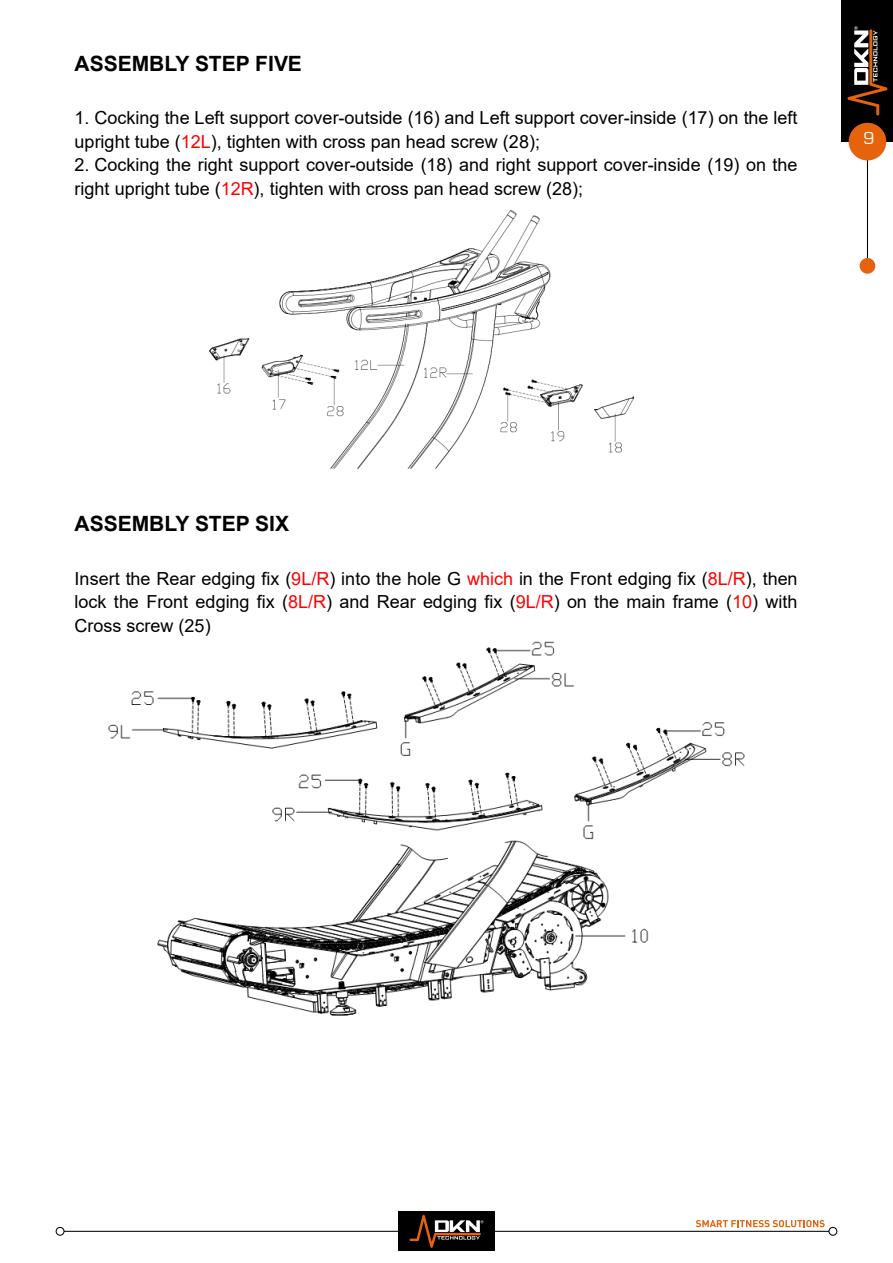
<style>
.page{position:relative;width:893px;height:1263px;background:#fff}
.page>*{position:absolute;margin:0;border:0;box-sizing:border-box;transform-origin:0 0}
.t1{font:700 21px "Arial";color:#000}
.t2{font:18px/23.4px "Arial";color:#000}
.t3{font:18px "Eurostar";color:#fff}
.s1{color:#f00}
</style>
<div class="page">
<hr style="left:60px;top:1231px;width:773px;height:1px;background:#000">
<svg style="left:56px;top:1227px;width:9px;height:9px"></svg>
<div style="left:398px;top:1212px;width:97px;height:39px;background:#000"></div>
<svg style="left:409px;top:1215px;width:74px;height:33px"></svg>
<svg style="left:696px;top:1220px;width:141px;height:16px"></svg>
<hr style="left:0;top:0;width:1px;height:142px;background:#000">
<div style="left:842px;top:0;width:51px;height:142px;background:#000"></div>
<svg style="left:847px;top:26px;width:40px;height:90px"></svg>
<hr style="left:867px;top:145px;width:1px;height:127px;background:#000">
<div style="left:849px;top:123px;width:37px;height:37px;background:#e6630c;border-radius:50%"></div>
<div style="left:860px;top:258px;width:15px;height:16px;background:#e6630c;border-radius:50%"></div>
<img style="left:209px;top:210px;width:425px;height:259px">
<img style="left:108px;top:641px;width:637px;height:375px">
<p class="t1" style="left:75px;top:49px;width:229px">ASSEMBLY STEP FIVE</p>
<p class="t2" style="left:75px;top:106px;width:725px">1. Cocking the Left support cover-outside (16) and Left support cover-inside (17) on the left upright tube (<span class="s1">12L</span>), tighten with cross pan head screw (28);</p>
<p class="t2" style="left:75px;top:153px;width:724px">2. Cocking the right support cover-outside (18) and right support cover-inside (19) on the right upright tube (<span class="s1">12R</span>), tighten with cross pan head screw (28);</p>
<p class="t3" style="left:863px;top:127px;width:13px">9</p>
<p class="t1" style="left:75px;top:509px;width:216px">ASSEMBLY STEP SIX</p>
<p class="t2" style="left:75px;top:567px;width:724px;text-align:justify">Insert the Rear edging fix (<span class="s1">9L/R</span>) into the hole G <span class="s1">which</span> in the Front edging fix (<span class="s1">8L/R</span>), then lock the Front edging fix (<span class="s1">8L/R</span>) and Rear edging fix (<span class="s1">9L/R</span>) on the main frame (<span class="s1">10</span>) with Cross screw (25)</p>
</div>
